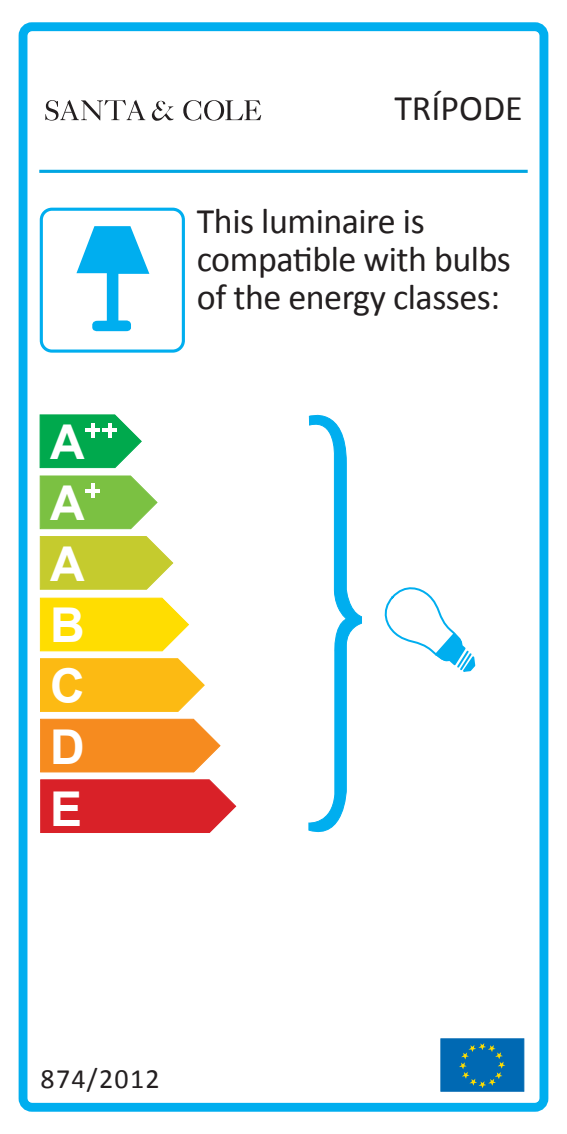
<style>
.page{position:relative;width:567px;height:1134px;background:#fff}
.page>*{position:absolute;margin:0;border:0;box-sizing:border-box;transform-origin:0 0}
.t1{font:700 48px/61.2px "Arial";color:#fff;text-align:justify}
.t2{font:36px/38px "Calibri";letter-spacing:-.015em;color:#231f20}
.t3{font:28px "Calibri";letter-spacing:.045em;color:#231f20}
</style>
<div class="page">
<div style="left:19px;top:22px;width:529px;height:1090px;border:9px solid #00aeef;border-radius:9px"></div>
<svg style="left:40px;top:779px;width:197px;height:54px;background:#db3138"></svg>
<svg style="left:40px;top:718px;width:181px;height:55px;background:#f69635"></svg>
<svg style="left:40px;top:658px;width:165px;height:54px;background:#fcbf27"></svg>
<svg style="left:40px;top:597px;width:149px;height:55px;background:#ffe01d"></svg>
<svg style="left:39px;top:536px;width:135px;height:54px;background:#cbd045"></svg>
<svg style="left:39px;top:475px;width:119px;height:54px;background:#8cc95a"></svg>
<svg style="left:39px;top:414px;width:103px;height:54px;background:#26b567"></svg>
<hr style="left:39px;top:170px;width:489px;height:3px;background:#01a6e2">
<div style="left:40px;top:208px;width:145px;height:145px;border:3px solid #00aeef;border-radius:11px"></div>
<svg style="left:76px;top:226px;width:73px;height:105px"></svg>
<svg style="left:308px;top:414px;width:54px;height:419px"></svg>
<div style="left:440px;top:1038px;width:84px;height:53px;background:#0069b3;border:1px solid #0069b3"></div>
<svg style="left:459px;top:1043px;width:46px;height:45px"></svg>
<hr style="left:91px;top:423px;width:4px;height:15px;background:#fff">
<hr style="left:85px;top:428px;width:15px;height:4px;background:#fff">
<hr style="left:108px;top:423px;width:3px;height:15px;background:#fff">
<hr style="left:102px;top:428px;width:15px;height:4px;background:#fff">
<hr style="left:91px;top:483px;width:4px;height:15px;background:#fff">
<hr style="left:85px;top:489px;width:15px;height:4px;background:#fff">
<svg style="left:384px;top:587px;width:92px;height:85px"></svg>
<svg style="left:45px;top:100px;width:100px;height:21px"></svg>
<svg style="left:183px;top:100px;width:78px;height:21px"></svg>
<svg style="left:152px;top:100px;width:22px;height:21px"></svg>
<h1 class="t1" style="left:50px;top:413px;width:36px">A A A B C D E</h1>
<p class="t2" style="left:394px;top:89px;width:130px">TRÍPODE</p>
<p class="t2" style="left:197px;top:202px;width:316px">This luminaire is compatible with bulbs of the energy classes:</p>
<p class="t3" style="left:41px;top:1061px;width:121px">874/2012</p>
</div>
